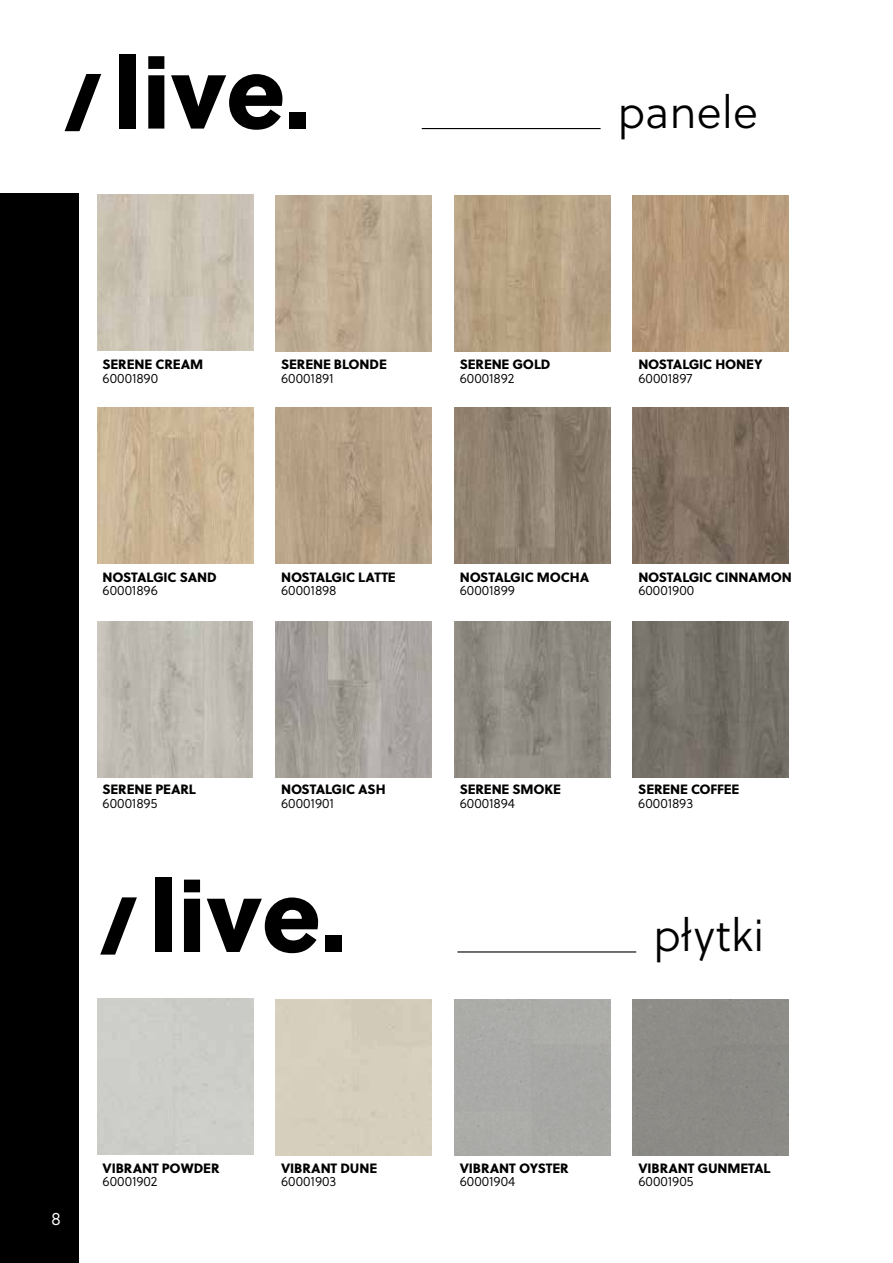
<style>
.page{position:relative;width:893px;height:1263px;background:#fff}
.page>*{position:absolute;margin:0;border:0;box-sizing:border-box;transform-origin:0 0}
.t1{font:99.45px "Soleil Xb";color:#000}
.t2{font:45.45px "Soleil Lt";color:#000}
.t3{font:18px "Soleil Lt";color:#fff}
.t4{font:13.5px "Soleil Xb";letter-spacing:-.01em;color:#000}
.t5{font:13.5px "Soleil Lt";color:#000}
</style>
<div class="page">
<svg style="left:65px;top:74px;width:36px;height:57px"></svg>
<hr style="left:422px;top:128px;width:179px;height:1px;background:#000">
<img style="left:276px;top:195px;width:155px;height:156px">
<img style="left:454px;top:195px;width:156px;height:156px">
<img style="left:454px;top:408px;width:156px;height:155px">
<img style="left:97px;top:621px;width:156px;height:156px">
<img style="left:454px;top:621px;width:156px;height:156px">
<img style="left:97px;top:408px;width:156px;height:155px">
<img style="left:276px;top:408px;width:155px;height:155px">
<img style="left:276px;top:621px;width:155px;height:156px">
<div style="left:0;top:193px;width:79px;height:1070px;background:#000"></div>
<img style="left:633px;top:195px;width:156px;height:156px">
<img style="left:633px;top:408px;width:156px;height:155px">
<img style="left:633px;top:621px;width:156px;height:156px">
<svg style="left:100px;top:897px;width:37px;height:57px"></svg>
<hr style="left:457px;top:951px;width:179px;height:1px;background:#000">
<h1 class="t1" style="left:113px;top:15px;width:198px">live.</h1>
<h2 class="t2" style="left:617px;top:80px;width:142px">panele</h2>
<p class="t4" style="left:103px;top:354px;width:102px">SERENE CREAM</p>
<p class="t5" style="left:103px;top:368px;width:57px">60001890</p>
<p class="t4" style="left:281px;top:354px;width:107px">SERENE BLONDE</p>
<p class="t5" style="left:281px;top:368px;width:54px">60001891</p>
<p class="t4" style="left:460px;top:354px;width:92px">SERENE GOLD</p>
<p class="t5" style="left:460px;top:368px;width:56px">60001892</p>
<p class="t4" style="left:638px;top:354px;width:126px">NOSTALGIC HONEY</p>
<p class="t5" style="left:638px;top:368px;width:55px">60001897</p>
<p class="t4" style="left:103px;top:566px;width:116px">NOSTALGIC SAND</p>
<p class="t5" style="left:103px;top:581px;width:57px">60001896</p>
<p class="t4" style="left:281px;top:566px;width:116px">NOSTALGIC LATTE</p>
<p class="t5" style="left:281px;top:581px;width:57px">60001898</p>
<p class="t4" style="left:460px;top:566px;width:131px">NOSTALGIC MOCHA</p>
<p class="t5" style="left:460px;top:581px;width:57px">60001899</p>
<p class="t4" style="left:638px;top:566px;width:155px">NOSTALGIC CINNAMON</p>
<p class="t5" style="left:638px;top:581px;width:57px">60001900</p>
<p class="t4" style="left:103px;top:779px;width:95px">SERENE PEARL</p>
<p class="t5" style="left:103px;top:794px;width:56px">60001895</p>
<p class="t4" style="left:281px;top:779px;width:106px">NOSTALGIC ASH</p>
<p class="t5" style="left:281px;top:794px;width:54px">60001901</p>
<h1 class="t1" style="left:149px;top:838px;width:198px">live.</h1>
<p class="t4" style="left:460px;top:779px;width:103px">SERENE SMOKE</p>
<p class="t5" style="left:460px;top:794px;width:57px">60001894</p>
<p class="t4" style="left:638px;top:779px;width:103px">SERENE COFFEE</p>
<p class="t5" style="left:638px;top:794px;width:56px">60001893</p>
<h2 class="t2" style="left:653px;top:904px;width:113px">płytki</h2>
<h3 class="t3" style="left:51px;top:1206px;width:11px">8</h3>
<p class="t4" style="left:103px;top:1157px;width:119px">VIBRANT POWDER</p>
<p class="t5" style="left:103px;top:1172px;width:57px">60001902</p>
<p class="t4" style="left:281px;top:1157px;width:98px">VIBRANT DUNE</p>
<p class="t5" style="left:281px;top:1172px;width:57px">60001903</p>
<p class="t4" style="left:460px;top:1157px;width:110px">VIBRANT OYSTER</p>
<p class="t5" style="left:460px;top:1172px;width:57px">60001904</p>
<p class="t4" style="left:638px;top:1157px;width:134px">VIBRANT GUNMETAL</p>
<p class="t5" style="left:638px;top:1172px;width:57px">60001905</p>
</div>
